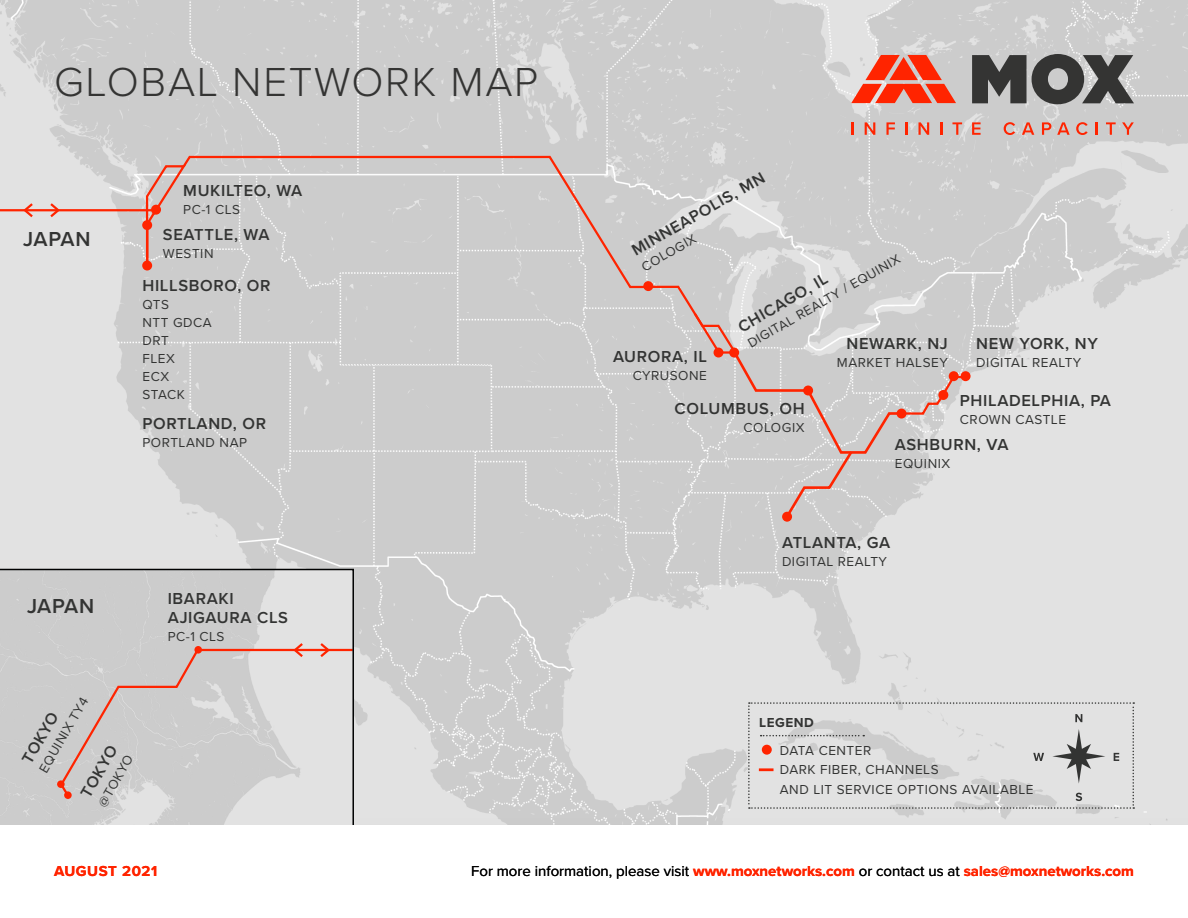
<style>
.page{position:relative;width:1188px;height:918px;background:#fff}
.page>*{position:absolute;margin:0;border:0;box-sizing:border-box;transform-origin:0 0}
.t1{font:300 42px "Proxima Nova";letter-spacing:.04em;color:#343433}
.t2{font:600 21px "Proxima Nova";letter-spacing:.025em;color:#333433}
.t3{font:600 16.5px/19.5px "Proxima Nova";letter-spacing:.04em;color:#333433}
.t4{font:15px "Proxima Nova";color:#000}
.t5{font:700 15px "Proxima Nova";letter-spacing:.04em;color:#ff2400}
.t6{font:13.5px/18px "Proxima Nova";letter-spacing:.04em;color:#333433}
.t7{font:700 13.5px "Proxima Nova";letter-spacing:.04em;color:#333433}
.s1{font-weight:700;color:#ff2400}
</style>
<div class="page">
<img style="left:0;top:0;width:1188px;height:825px">
<svg style="left:144px;top:163px;width:37px;height:65px;background:#d4b9b4"></svg>
<svg style="left:181px;top:155px;width:468px;height:134px;background:#cecac9"></svg>
<svg style="left:961px;top:371px;width:10px;height:10px"></svg>
<div style="left:643px;top:281px;width:10px;height:10px;background:#ff2400;border-radius:50%"></div>
<div style="left:151px;top:205px;width:10px;height:10px;background:#ff2400;border-radius:50%"></div>
<div style="left:142px;top:220px;width:10px;height:10px;background:#ff2400;border-radius:50%"></div>
<svg style="left:142px;top:261px;width:10px;height:10px"></svg>
<hr style="left:146px;top:225px;width:3px;height:45px;background:#ff2400">
<svg style="left:648px;top:285px;width:320px;height:237px;background:#d1cbca"></svg>
<svg style="left:748px;top:702px;width:386px;height:107px;background:#dad9d9"></svg>
<hr style="left:0;top:209px;width:158px;height:2px;background:#ff2400">
<svg style="left:0;top:569px;width:354px;height:256px;background:#d1cfce"></svg>
<svg style="left:21px;top:201px;width:14px;height:19px"></svg>
<svg style="left:48px;top:201px;width:14px;height:19px"></svg>
<svg style="left:291px;top:641px;width:14px;height:18px"></svg>
<svg style="left:318px;top:641px;width:14px;height:18px"></svg>
<svg style="left:851px;top:55px;width:105px;height:48px;background:#eb7561"></svg>
<svg style="left:972px;top:54px;width:162px;height:50px;background:#676767"></svg>
<svg style="left:851px;top:122px;width:3px;height:13px"></svg>
<svg style="left:865px;top:122px;width:10px;height:13px"></svg>
<svg style="left:886px;top:122px;width:9px;height:13px"></svg>
<svg style="left:905px;top:122px;width:2px;height:13px"></svg>
<svg style="left:919px;top:122px;width:10px;height:13px"></svg>
<svg style="left:940px;top:122px;width:3px;height:13px"></svg>
<svg style="left:952px;top:122px;width:10px;height:13px"></svg>
<svg style="left:972px;top:122px;width:9px;height:13px"></svg>
<svg style="left:1004px;top:122px;width:11px;height:13px"></svg>
<svg style="left:1022px;top:122px;width:12px;height:13px"></svg>
<svg style="left:1042px;top:122px;width:9px;height:13px"></svg>
<svg style="left:1057px;top:122px;width:13px;height:13px"></svg>
<svg style="left:1076px;top:122px;width:12px;height:13px"></svg>
<svg style="left:1096px;top:122px;width:2px;height:13px"></svg>
<svg style="left:1106px;top:122px;width:10px;height:13px"></svg>
<svg style="left:1122px;top:122px;width:12px;height:13px"></svg>
<h1 class="t1" style="left:54px;top:51px;width:486px">GLOBAL NETWORK MAP</h1>
<h2 class="t2" style="left:23px;top:224px;width:69px">JAPAN</h2>
<p class="t3" style="left:183px;top:180px;width:121px">MUKILTEO, WA</p>
<p class="t6" style="left:183px;top:200px;width:58px">PC-1 CLS</p>
<p class="t3" style="left:163px;top:224px;width:108px">SEATTLE, WA</p>
<p class="t6" style="left:163px;top:244px;width:52px">WESTIN</p>
<p class="t3" style="left:142px;top:276px;width:130px">HILLSBORO, OR</p>
<p class="t6" style="left:142px;top:295px;width:71px">QTS<br>NTT GDCA<br>DRT<br>FLEX<br>ECX<br>STACK</p>
<p class="t3" style="left:142px;top:414px;width:125px">PORTLAND, OR</p>
<p class="t6" style="left:142px;top:433px;width:106px">PORTLAND NAP</p>
<h2 class="t2" style="left:27px;top:590px;width:69px">JAPAN</h2>
<p class="t3" style="left:168px;top:588px;width:122px">IBARAKI<br>AJIGAURA CLS</p>
<p class="t6" style="left:168px;top:627px;width:58px">PC-1 CLS</p>
<p class="t3" style="left:628px;top:243px;width:152px;rotate:-30deg">MINNEAPOLIS, MN</p>
<p class="t6" style="left:638px;top:260px;width:63px;rotate:-30deg">COLOGIX</p>
<p class="t6" style="left:744px;top:336px;width:175px;rotate:-30deg">DIGITAL REALTY / EQUINIX</p>
<p class="t3" style="left:734px;top:319px;width:102px;rotate:-30deg">CHICAGO, IL</p>
<p class="t3" style="left:976px;top:334px;width:123px">NEW YORK, NY</p>
<p class="t6" style="left:976px;top:353px;width:107px">DIGITAL REALTY</p>
<p class="t3" style="left:847px;top:334px;width:103px">NEWARK, NJ</p>
<p class="t6" style="left:837px;top:353px;width:112px">MARKET HALSEY</p>
<p class="t3" style="left:613px;top:346px;width:95px">AURORA, IL</p>
<p class="t6" style="left:633px;top:366px;width:76px">CYRUSONE</p>
<p class="t3" style="left:675px;top:398px;width:132px">COLUMBUS, OH</p>
<p class="t6" style="left:743px;top:418px;width:63px">COLOGIX</p>
<p class="t3" style="left:960px;top:390px;width:153px">PHILADELPHIA, PA</p>
<p class="t6" style="left:960px;top:410px;width:108px">CROWN CASTLE</p>
<p class="t3" style="left:895px;top:434px;width:115px">ASHBURN, VA</p>
<p class="t6" style="left:895px;top:453px;width:57px">EQUINIX</p>
<p class="t3" style="left:782px;top:532px;width:110px">ATLANTA, GA</p>
<p class="t6" style="left:782px;top:552px;width:107px">DIGITAL REALTY</p>
<p class="t6" style="left:34px;top:767px;width:86px;rotate:-60deg">EQUINIX TY4</p>
<p class="t3" style="left:17px;top:757px;width:58px;rotate:-60deg">TOKYO</p>
<p class="t7" style="left:759px;top:713px;width:56px">LEGEND</p>
<p class="t3" style="left:76px;top:791px;width:58px;rotate:-60deg">TOKYO</p>
<p class="t6" style="left:93px;top:800px;width:58px;rotate:-60deg">@TOKYO</p>
<p class="t6" style="left:780px;top:740px;width:255px;line-height:19.5px">DATA CENTER<br>DARK FIBER, CHANNELS<br>AND LIT SERVICE OPTIONS AVAILABLE</p>
<p class="t5" style="left:54px;top:859px;width:105px">AUGUST 2021</p>
<p class="t4" style="left:471px;top:859px;width:664px">For more information, please visit <span class="s1">www.moxnetworks.com</span> or contact us at <span class="s1">sales@moxnetworks.com</span></p>
</div>
